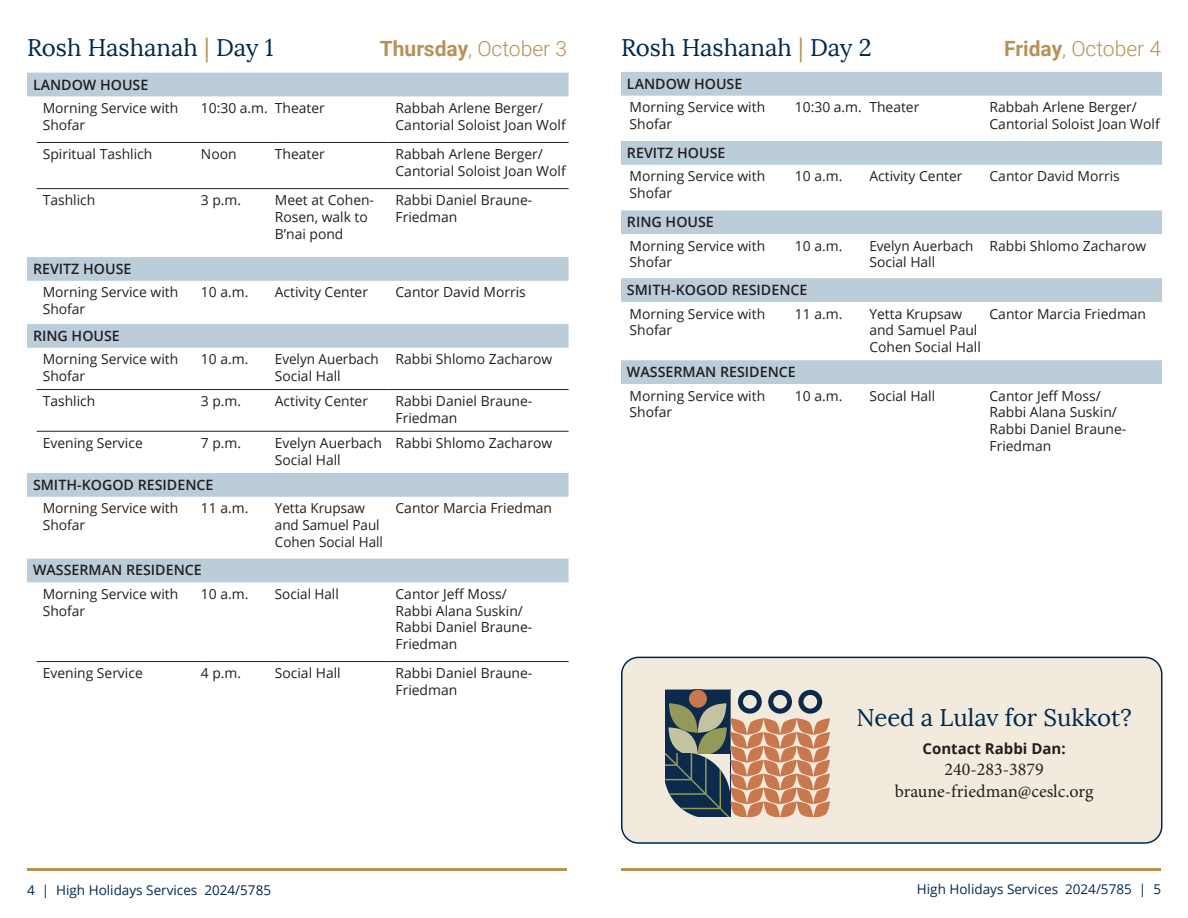
<style>
.page{position:relative;width:1188px;height:918px;background:#fff}
.page>*{position:absolute;margin:0;border:0;box-sizing:border-box;transform-origin:0 0}
.t1{font:24px "Lora";color:#00294e}
.t2{font:300 21px "Roboto";color:#b79256}
.t3{font:18px/21.6px "Minion Pro";color:#231f20;text-align:center}
.t4{font:700 15px "Open Sans";color:#231f20}
.t5{font:600 14.25px "Open Sans";color:#231f20}
.t6{font:13.8px/16.6px "Open Sans";color:#231f20}
.t7{font:13.5px "Open Sans";color:#00294e}
.s1{color:#b79256}
.s2{font-weight:700}
</style>
<div class="page">
<hr style="left:27px;top:868px;width:540px;height:3px;background:#b79256">
<hr style="left:621px;top:868px;width:540px;height:3px;background:#b79256">
<svg style="left:621px;top:72px;width:541px;height:312px"></svg>
<svg style="left:27px;top:73px;width:542px;height:509px"></svg>
<hr style="left:37px;top:661px;width:164px;height:1px;background:#231f20">
<hr style="left:201px;top:661px;width:74px;height:1px;background:#231f20">
<hr style="left:275px;top:661px;width:114px;height:1px;background:#231f20">
<hr style="left:389px;top:661px;width:180px;height:1px;background:#231f20">
<hr style="left:37px;top:389px;width:164px;height:1px;background:#231f20">
<hr style="left:201px;top:389px;width:74px;height:1px;background:#231f20">
<hr style="left:275px;top:389px;width:114px;height:1px;background:#231f20">
<hr style="left:389px;top:389px;width:180px;height:1px;background:#231f20">
<hr style="left:37px;top:431px;width:164px;height:1px;background:#231f20">
<hr style="left:201px;top:431px;width:74px;height:1px;background:#231f20">
<hr style="left:275px;top:431px;width:114px;height:1px;background:#231f20">
<hr style="left:389px;top:431px;width:180px;height:1px;background:#231f20">
<hr style="left:37px;top:142px;width:164px;height:1px;background:#231f20">
<hr style="left:201px;top:142px;width:74px;height:1px;background:#231f20">
<hr style="left:275px;top:142px;width:114px;height:1px;background:#231f20">
<hr style="left:389px;top:142px;width:180px;height:1px;background:#231f20">
<hr style="left:37px;top:188px;width:164px;height:1px;background:#231f20">
<hr style="left:201px;top:188px;width:74px;height:1px;background:#231f20">
<hr style="left:275px;top:188px;width:114px;height:1px;background:#231f20">
<hr style="left:389px;top:188px;width:180px;height:1px;background:#231f20">
<div style="left:622px;top:657px;width:540px;height:186px;background:#f2eadd;border-radius:17px"></div>
<div style="left:621px;top:657px;width:541px;height:187px;border:2px solid #00294e;border-radius:17px"></div>
<svg style="left:665px;top:690px;width:165px;height:127px"></svg>
<h1 class="t1" style="left:27px;top:33px;width:248px">Rosh Hashanah <span class="s1">|</span> Day 1</h1>
<h2 class="t2" style="left:380px;top:34px;width:189px"><span class="s2">Thursday</span>, October 3</h2>
<p class="t5" style="left:33px;top:75px;width:117px">LANDOW HOUSE</p>
<p class="t6" style="left:43px;top:99px;width:137px">Morning Service with<br>Shofar</p>
<p class="t6" style="left:201px;top:99px;width:126px">10:30 a.m. Theater</p>
<p class="t6" style="left:396px;top:99px;width:172px">Rabbah Arlene Berger/<br>Cantorial Soloist Joan Wolf</p>
<p class="t6" style="left:43px;top:145px;width:111px">Spiritual Tashlich</p>
<p class="t6" style="left:201px;top:145px;width:37px">Noon</p>
<p class="t6" style="left:275px;top:145px;width:52px">Theater</p>
<p class="t6" style="left:396px;top:145px;width:172px">Rabbah Arlene Berger/<br>Cantorial Soloist Joan Wolf</p>
<p class="t6" style="left:43px;top:192px;width:54px">Tashlich</p>
<p class="t6" style="left:201px;top:192px;width:42px">3 p.m.</p>
<p class="t6" style="left:275px;top:192px;width:101px">Meet at Cohen-<br>Rosen, walk to<br>B’nai pond</p>
<p class="t6" style="left:396px;top:192px;width:138px">Rabbi Daniel Braune-<br>Friedman</p>
<p class="t5" style="left:33px;top:259px;width:100px">REVITZ HOUSE</p>
<p class="t6" style="left:43px;top:284px;width:137px">Morning Service with<br>Shofar</p>
<p class="t6" style="left:201px;top:284px;width:49px">10 a.m.</p>
<p class="t6" style="left:275px;top:284px;width:95px">Activity Center</p>
<p class="t6" style="left:396px;top:284px;width:132px">Cantor David Morris</p>
<p class="t5" style="left:33px;top:326px;width:88px">RING HOUSE</p>
<p class="t6" style="left:43px;top:351px;width:137px">Morning Service with<br>Shofar</p>
<p class="t6" style="left:201px;top:351px;width:49px">10 a.m.</p>
<p class="t6" style="left:275px;top:351px;width:105px">Evelyn Auerbach<br>Social Hall</p>
<p class="t6" style="left:396px;top:351px;width:158px">Rabbi Shlomo Zacharow</p>
<p class="t6" style="left:43px;top:392px;width:54px">Tashlich</p>
<p class="t6" style="left:201px;top:392px;width:42px">3 p.m.</p>
<p class="t6" style="left:275px;top:392px;width:95px">Activity Center</p>
<p class="t6" style="left:396px;top:392px;width:138px">Rabbi Daniel Braune-<br>Friedman</p>
<p class="t6" style="left:43px;top:434px;width:102px">Evening Service</p>
<p class="t6" style="left:201px;top:434px;width:42px">7 p.m.</p>
<p class="t6" style="left:275px;top:434px;width:109px">Evelyn Auerbach<br>Social Hall</p>
<p class="t6" style="left:396px;top:434px;width:158px">Rabbi Shlomo Zacharow</p>
<p class="t5" style="left:33px;top:475px;width:182px">SMITH-KOGOD RESIDENCE</p>
<p class="t6" style="left:43px;top:500px;width:137px">Morning Service with<br>Shofar</p>
<p class="t6" style="left:201px;top:500px;width:49px">11 a.m.</p>
<p class="t6" style="left:275px;top:500px;width:110px">Yetta Krupsaw and Samuel Paul<br>Cohen Social Hall</p>
<p class="t6" style="left:396px;top:500px;width:158px">Cantor Marcia Friedman</p>
<p class="t5" style="left:33px;top:561px;width:170px">WASSERMAN RESIDENCE</p>
<p class="t6" style="left:43px;top:585px;width:137px">Morning Service with<br>Shofar</p>
<p class="t6" style="left:201px;top:585px;width:49px">10 a.m.</p>
<p class="t6" style="left:275px;top:585px;width:65px">Social Hall</p>
<p class="t6" style="left:396px;top:585px;width:138px">Cantor Jeff Moss/<br>Rabbi Alana Suskin/<br>Rabbi Daniel Braune-<br>Friedman</p>
<p class="t6" style="left:43px;top:664px;width:102px">Evening Service</p>
<p class="t6" style="left:201px;top:664px;width:42px">4 p.m.</p>
<p class="t6" style="left:275px;top:664px;width:67px">Social Hall</p>
<p class="t6" style="left:396px;top:664px;width:138px">Rabbi Daniel Braune-<br>Friedman</p>
<h1 class="t1" style="left:621px;top:33px;width:252px">Rosh Hashanah <span class="s1">|</span> Day 2</h1>
<h2 class="t2" style="left:1004px;top:34px;width:158px"><span class="s2">Friday</span>, October 4</h2>
<p class="t5" style="left:627px;top:74px;width:117px">LANDOW HOUSE</p>
<p class="t6" style="left:630px;top:99px;width:137px">Morning Service with<br>Shofar</p>
<p class="t6" style="left:795px;top:99px;width:126px">10:30 a.m. Theater</p>
<p class="t6" style="left:990px;top:99px;width:172px">Rabbah Arlene Berger/<br>Cantorial Soloist Joan Wolf</p>
<p class="t5" style="left:627px;top:143px;width:100px">REVITZ HOUSE</p>
<p class="t6" style="left:630px;top:168px;width:137px">Morning Service with<br>Shofar</p>
<p class="t6" style="left:795px;top:168px;width:49px">10 a.m.</p>
<p class="t6" style="left:869px;top:168px;width:95px">Activity Center</p>
<p class="t6" style="left:990px;top:168px;width:132px">Cantor David Morris</p>
<p class="t5" style="left:627px;top:212px;width:88px">RING HOUSE</p>
<p class="t6" style="left:630px;top:237px;width:137px">Morning Service with<br>Shofar</p>
<p class="t6" style="left:795px;top:237px;width:49px">10 a.m.</p>
<p class="t6" style="left:869px;top:237px;width:105px">Evelyn Auerbach<br>Social Hall</p>
<p class="t6" style="left:990px;top:237px;width:158px">Rabbi Shlomo Zacharow</p>
<p class="t5" style="left:627px;top:280px;width:182px">SMITH-KOGOD RESIDENCE</p>
<p class="t6" style="left:630px;top:305px;width:137px">Morning Service with<br>Shofar</p>
<p class="t6" style="left:795px;top:305px;width:49px">11 a.m.</p>
<p class="t6" style="left:869px;top:305px;width:113px">Yetta Krupsaw and Samuel Paul<br>Cohen Social Hall</p>
<p class="t6" style="left:990px;top:305px;width:158px">Cantor Marcia Friedman</p>
<p class="t5" style="left:627px;top:362px;width:170px">WASSERMAN RESIDENCE</p>
<p class="t6" style="left:630px;top:387px;width:137px">Morning Service with<br>Shofar</p>
<p class="t6" style="left:795px;top:387px;width:49px">10 a.m.</p>
<p class="t6" style="left:869px;top:387px;width:67px">Social Hall</p>
<p class="t6" style="left:990px;top:387px;width:138px">Cantor Jeff Moss/<br>Rabbi Alana Suskin/<br>Rabbi Daniel Braune-<br>Friedman</p>
<h1 class="t1" style="left:856px;top:703px;width:277px">Need a Lulav for Sukkot?</h1>
<p class="t4" style="left:923px;top:738px;width:145px">Contact Rabbi Dan:</p>
<h3 class="t3" style="left:895px;top:759px;width:200px">240-283-3879 braune-friedman@ceslc.org</h3>
<p class="t7" style="left:27px;top:881px;width:246px">4 | High Holidays Services 2024/5785</p>
<p class="t7" style="left:917px;top:880px;width:246px">High Holidays Services 2024/5785 | 5</p>
</div>
